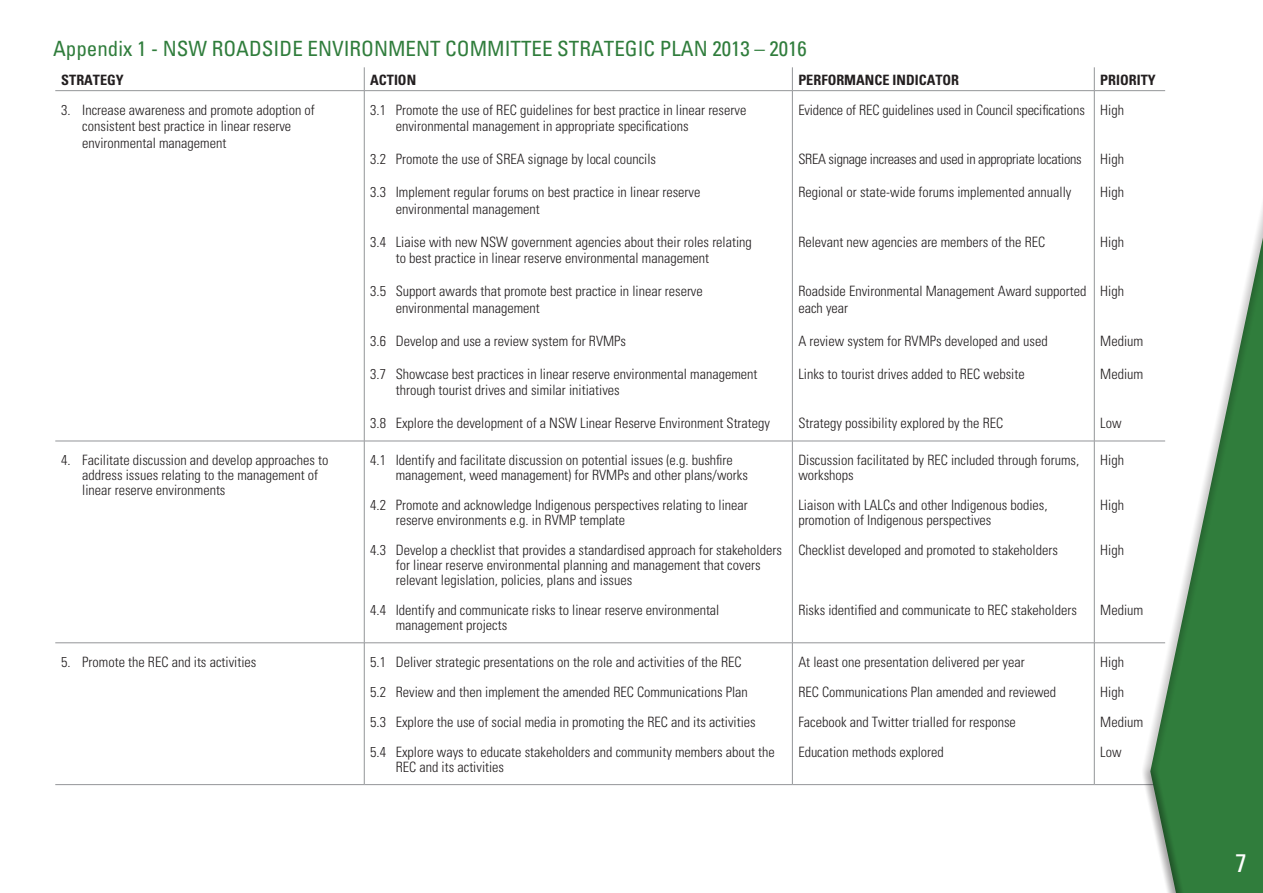
<style>
.page{position:relative;width:1263px;height:893px;background:#fff}
.page>*{position:absolute;margin:0;border:0;box-sizing:border-box;transform-origin:0 0}
.t1{font:condensed 25.5px "Univers";color:#fff}
.t2{font:condensed 21px "Univers";color:#307d3c}
.t3{font:300 condensed 14.25px/15px "Univers";color:#231f20}
.t4{font:300 condensed 14.25px "Univers";letter-spacing:-.02em;color:#231f20}
.t5{font:700 condensed 14.25px "Univers";color:#231f20}
</style>
<div class="page">
<svg style="left:364px;top:67px;width:1px;height:23px"></svg>
<svg style="left:792px;top:67px;width:1px;height:23px"></svg>
<svg style="left:1094px;top:67px;width:1px;height:23px"></svg>
<hr style="left:55px;top:90px;width:309px;height:1px;background:#939598">
<hr style="left:364px;top:90px;width:428px;height:1px;background:#939598">
<hr style="left:364px;top:91px;width:1px;height:350px;background:#939598">
<hr style="left:792px;top:90px;width:302px;height:1px;background:#939598">
<hr style="left:792px;top:91px;width:1px;height:350px;background:#939598">
<hr style="left:1094px;top:90px;width:71px;height:1px;background:#939598">
<hr style="left:1094px;top:91px;width:1px;height:350px;background:#939598">
<hr style="left:55px;top:441px;width:309px;height:1px;background:#939598">
<hr style="left:364px;top:441px;width:428px;height:1px;background:#939598">
<hr style="left:364px;top:441px;width:1px;height:202px;background:#939598">
<hr style="left:792px;top:441px;width:302px;height:1px;background:#939598">
<hr style="left:792px;top:441px;width:1px;height:202px;background:#939598">
<hr style="left:1094px;top:441px;width:71px;height:1px;background:#939598">
<hr style="left:1094px;top:441px;width:1px;height:202px;background:#939598">
<hr style="left:55px;top:642px;width:309px;height:1px;background:#939598">
<hr style="left:364px;top:642px;width:428px;height:1px;background:#939598">
<hr style="left:364px;top:643px;width:1px;height:141px;background:#939598">
<hr style="left:792px;top:642px;width:302px;height:1px;background:#939598">
<hr style="left:792px;top:643px;width:1px;height:141px;background:#939598">
<hr style="left:1094px;top:642px;width:71px;height:1px;background:#939598">
<hr style="left:1094px;top:643px;width:1px;height:141px;background:#939598">
<hr style="left:55px;top:784px;width:309px;height:1px;background:#939598">
<hr style="left:364px;top:784px;width:428px;height:1px;background:#939598">
<hr style="left:792px;top:784px;width:302px;height:1px;background:#939598">
<hr style="left:1094px;top:784px;width:71px;height:1px;background:#939598">
<div style="left:1141px;top:121px;width:122px;height:772px;background:#231f20;opacity:.5"></div>
<h2 class="t2" style="left:53px;top:36px;width:755px">Appendix 1 - NSW ROADSIDE ENVIRONMENT COMMITTEE STRATEGIC PLAN 2013 – 2016</h2>
<p class="t5" style="left:61px;top:71px;width:64px">STRATEGY</p>
<p class="t5" style="left:370px;top:71px;width:47px">ACTION</p>
<p class="t5" style="left:798px;top:71px;width:162px">PERFORMANCE INDICATOR</p>
<p class="t5" style="left:1100px;top:71px;width:57px">PRIORITY</p>
<p class="t3" style="left:82px;top:101px;width:234px;line-height:16.5px;text-indent:-21px">3. Increase awareness and promote adoption of consistent best practice in linear reserve environmental management</p>
<p class="t3" style="left:396px;top:101px;width:352px;line-height:16.5px;text-indent:-26px">3.1 Promote the use of REC guidelines for best practice in linear reserve environmental management in appropriate specifications</p>
<p class="t3" style="left:370px;top:152px;width:287px">3.2 Promote the use of SREA signage by local councils</p>
<p class="t3" style="left:396px;top:184px;width:306px;line-height:16.5px;text-indent:-26px">3.3 Implement regular forums on best practice in linear reserve environmental management</p>
<p class="t3" style="left:396px;top:233px;width:358px;line-height:16.5px;text-indent:-26px">3.4 Liaise with new NSW government agencies about their roles relating to best practice in linear reserve environmental management</p>
<p class="t3" style="left:396px;top:283px;width:309px;line-height:16.5px;text-indent:-26px">3.5 Support awards that promote best practice in linear reserve environmental management</p>
<p class="t3" style="left:370px;top:333px;width:257px">3.6 Develop and use a review system for RVMPs</p>
<p class="t3" style="left:396px;top:365px;width:363px;line-height:16.5px;text-indent:-26px">3.7 Showcase best practices in linear reserve environmental management through tourist drives and similar initiatives</p>
<p class="t3" style="left:370px;top:416px;width:401px">3.8 Explore the development of a NSW Linear Reserve Environment Strategy</p>
<p class="t3" style="left:798px;top:102px;width:288px">Evidence of REC guidelines used in Council specifications</p>
<p class="t4" style="left:798px;top:151px;width:285px">SREA signage increases and used in appropriate locations</p>
<p class="t3" style="left:798px;top:185px;width:274px">Regional or state-wide forums implemented annually</p>
<p class="t3" style="left:798px;top:234px;width:248px">Relevant new agencies are members of the REC</p>
<p class="t3" style="left:798px;top:283px;width:290px;line-height:16.5px">Roadside Environmental Management Award supported each year</p>
<p class="t3" style="left:798px;top:333px;width:251px">A review system for RVMPs developed and used</p>
<p class="t3" style="left:798px;top:366px;width:228px">Links to tourist drives added to REC website</p>
<p class="t3" style="left:798px;top:416px;width:206px">Strategy possibility explored by the REC</p>
<p class="t3" style="left:1100px;top:102px;width:25px">High</p>
<p class="t3" style="left:1100px;top:152px;width:25px">High</p>
<p class="t3" style="left:1100px;top:185px;width:25px">High</p>
<p class="t3" style="left:1100px;top:234px;width:25px">High</p>
<p class="t3" style="left:1100px;top:284px;width:25px">High</p>
<p class="t3" style="left:1100px;top:333px;width:44px">Medium</p>
<p class="t3" style="left:1100px;top:366px;width:44px">Medium</p>
<p class="t3" style="left:1100px;top:416px;width:23px">Low</p>
<p class="t3" style="left:82px;top:453px;width:248px;text-indent:-21px">4. Facilitate discussion and develop approaches to address issues relating to the management of linear reserve environments</p>
<p class="t3" style="left:396px;top:453px;width:354px;text-indent:-26px">4.1 Identify and facilitate discussion on potential issues (e.g. bushfire management, weed management) for RVMPs and other plans/works</p>
<p class="t3" style="left:396px;top:498px;width:354px;text-indent:-26px">4.2 Promote and acknowledge Indigenous perspectives relating to linear reserve environments e.g. in RVMP template</p>
<p class="t3" style="left:396px;top:543px;width:388px;text-indent:-26px">4.3 Develop a checklist that provides a standardised approach for stakeholders for linear reserve environmental planning and management that covers relevant legislation, policies, plans and issues</p>
<p class="t3" style="left:396px;top:603px;width:325px;text-indent:-26px">4.4 Identify and communicate risks to linear reserve environmental management projects</p>
<p class="t3" style="left:61px;top:654px;width:197px">5. Promote the REC and its activities</p>
<p class="t3" style="left:370px;top:647px;width:406px;line-height:30px">5.1 Deliver strategic presentations on the role and activities of the REC<br>5.2 Review and then implement the amended REC Communications Plan<br>5.3 Explore the use of social media in promoting the REC and its activities 5.4 Explore ways to educate stakeholders and community members about the</p>
<p class="t3" style="left:396px;top:759px;width:110px">REC and its activities</p>
<p class="t3" style="left:798px;top:453px;width:282px">Discussion facilitated by REC included through forums, workshops</p>
<p class="t3" style="left:798px;top:498px;width:251px">Liaison with LALCs and other Indigenous bodies, promotion of Indigenous perspectives</p>
<p class="t3" style="left:798px;top:543px;width:261px">Checklist developed and promoted to stakeholders</p>
<p class="t3" style="left:798px;top:603px;width:280px">Risks identified and communicate to REC stakeholders</p>
<p class="t3" style="left:1100px;top:453px;width:25px">High</p>
<p class="t3" style="left:1100px;top:498px;width:25px">High</p>
<p class="t3" style="left:1100px;top:543px;width:25px">High</p>
<p class="t3" style="left:1100px;top:603px;width:44px">Medium</p>
<p class="t3" style="left:798px;top:647px;width:259px;line-height:30px">At least one presentation delivered per year<br>REC Communications Plan amended and reviewed Facebook and Twitter trialled for response Education methods explored</p>
<p class="t3" style="left:1100px;top:647px;width:44px;line-height:30px">High<br>High<br>Medium<br>Low</p>
<h1 class="t1" style="left:1235px;top:847px;width:13px">7</h1>
</div>
